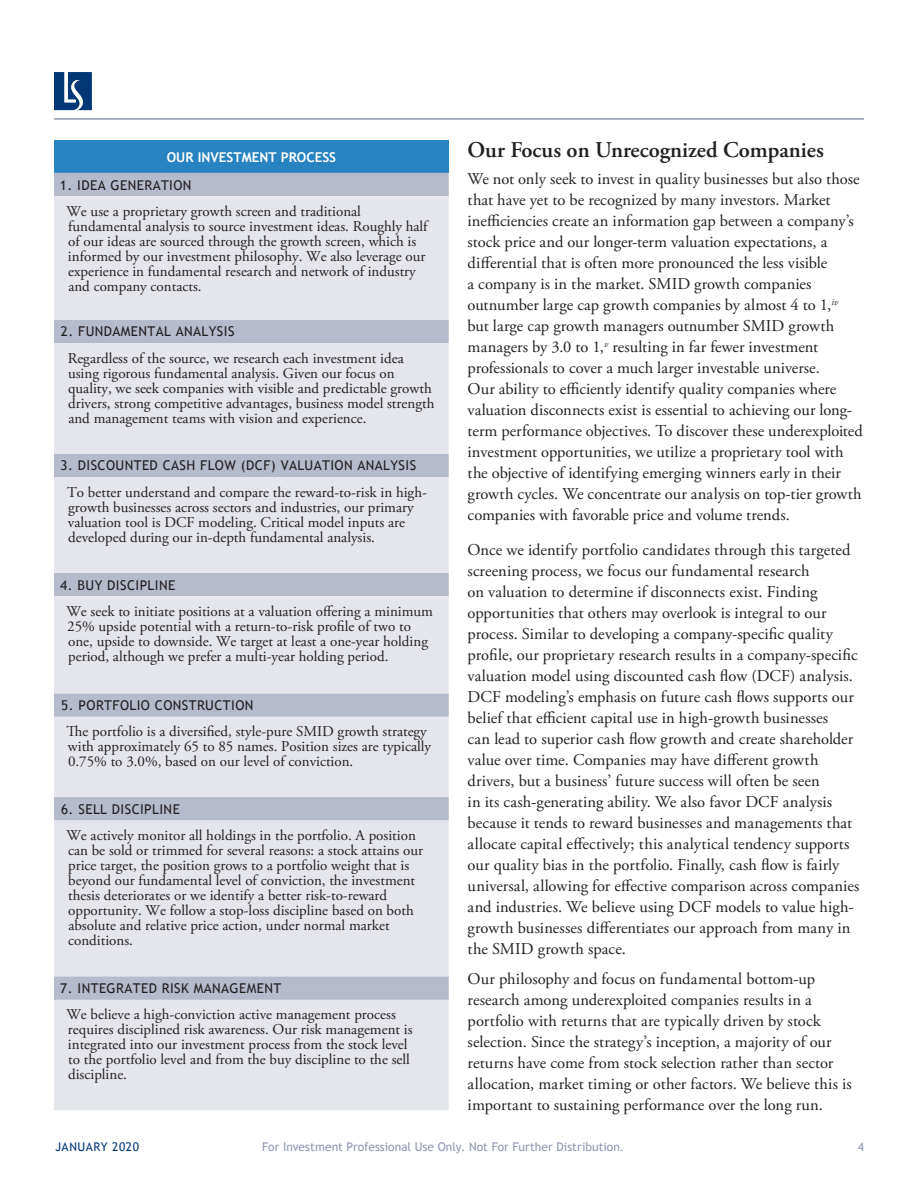
<style>
.page{position:relative;width:918px;height:1188px;background:#fff}
.page>*{position:absolute;margin:0;border:0;box-sizing:border-box;transform-origin:0 0}
.Section_Header{font:600 22.5px "Adobe Garamond Pro";color:#231f20}
.Body_Copy{font:16.5px/21px "Adobe Garamond Pro";letter-spacing:.005em;color:#231f20}
.Copy{font:15px/15px "Adobe Garamond Pro";color:#231f20}
.SubHead_Left_Align{font:13.5px "Trebuchet MS";letter-spacing:.03em;color:#231f20}
.Headers{font:700 13.5px "Trebuchet MS";color:#fff}
.t1{font:12px "Trebuchet MS";color:#8f98b1}
.t2{font:12px "Trebuchet MS";letter-spacing:.035em;color:#013775}
</style>
<div class="page">
<hr style="left:54px;top:118px;width:810px;height:2px;background:#8f98b1">
<svg style="left:54px;top:72px;width:38px;height:38px"></svg>
<div style="left:54px;top:140px;width:395px;height:33px;background:#2883c2"></div>
<div style="left:54px;top:173px;width:395px;height:23px;background:#b6bbcc"></div>
<svg style="left:54px;top:196px;width:395px;height:914px;background:#dddfe7"></svg>
<p class="Headers" style="left:167px;top:148px;width:171px">OUR INVESTMENT PROCESS</p>
<p class="SubHead_Left_Align" style="left:60px;top:176px;width:133px">1. IDEA GENERATION</p>
<p class="Copy" style="left:67px;top:204px;width:363px">We use a proprietary growth screen and traditional fundamental analysis to source investment ideas. Roughly half of our ideas are sourced through the growth screen, which is informed by our investment philosophy. We also leverage our experience in fundamental research and network of industry and company contacts.</p>
<p class="SubHead_Left_Align" style="left:61px;top:323px;width:175px">2. FUNDAMENTAL ANALYSIS</p>
<p class="Copy" style="left:68px;top:351px;width:368px">Regardless of the source, we research each investment idea using rigorous fundamental analysis. Given our focus on quality, we seek companies with visible and predictable growth drivers, strong competitive advantages, business model strength and management teams with vision and experience.</p>
<p class="SubHead_Left_Align" style="left:61px;top:457px;width:357px">3. DISCOUNTED CASH FLOW (DCF) VALUATION ANALYSIS</p>
<p class="Copy" style="left:67px;top:485px;width:361px">To better understand and compare the reward-to-risk in high&shy;growth businesses across sectors and industries, our primary valuation tool is DCF modeling. Critical model inputs are developed during our in-depth fundamental analysis.</p>
<p class="SubHead_Left_Align" style="left:60px;top:576px;width:117px">4. BUY DISCIPLINE</p>
<p class="Copy" style="left:67px;top:604px;width:368px">We seek to initiate positions at a valuation offering a minimum 25% upside potential with a return-to-risk profile of two to one, upside to downside. We target at least a one-year holding period, although we prefer a multi-year holding period.</p>
<p class="SubHead_Left_Align" style="left:61px;top:697px;width:194px">5. PORTFOLIO CONSTRUCTION</p>
<p class="Copy" style="left:67px;top:725px;width:366px">The portfolio is a diversified, style-pure SMID growth strategy with approximately 65 to 85 names. Position sizes are typically<br>0.75% to 3.0%, based on our level of conviction.</p>
<p class="SubHead_Left_Align" style="left:61px;top:800px;width:120px">6. SELL DISCIPLINE</p>
<p class="Copy" style="left:67px;top:828px;width:358px">We actively monitor all holdings in the portfolio. A position can be sold or trimmed for several reasons: a stock attains our price target, the position grows to a portfolio weight that is beyond our fundamental level of conviction, the investment thesis deteriorates or we identify a better risk-to-reward opportunity. We follow a stop-loss discipline based on both absolute and relative price action, under normal market conditions.</p>
<p class="SubHead_Left_Align" style="left:60px;top:980px;width:222px">7. INTEGRATED RISK MANAGEMENT</p>
<p class="Copy" style="left:67px;top:1008px;width:348px">We believe a high-conviction active management process requires disciplined risk awareness. Our risk management is integrated into our investment process from the stock level to the portfolio level and from the buy discipline to the sell discipline.</p>
<p class="Section_Header" style="left:468px;top:137px;width:358px">Our Focus on Unrecognized Companies</p>
<p class="Body_Copy" style="left:468px;top:169px;width:397px">We not only seek to invest in quality businesses but also those that have yet to be recognized by many investors. Market inefficiencies create an information gap between a company’s stock price and our longer-term valuation expectations, a differential that is often more pronounced the less visible<br>a company is in the market. SMID growth companies outnumber large cap growth companies by almost 4 to 1,<sup>iv </sup>but large cap growth managers outnumber SMID growth managers by 3.0 to 1,<sup>v</sup> resulting in far fewer investment professionals to cover a much larger investable universe.<br>Our ability to efficiently identify quality companies where valuation disconnects exist is essential to achieving our long&shy;term performance objectives. To discover these underexploited investment opportunities, we utilize a proprietary tool with the objective of identifying emerging winners early in their growth cycles. We concentrate our analysis on top-tier growth companies with favorable price and volume trends.</p>
<p class="Body_Copy" style="left:468px;top:540px;width:393px">Once we identify portfolio candidates through this targeted screening process, we focus our fundamental research<br>on valuation to determine if disconnects exist. Finding opportunities that others may overlook is integral to our process. Similar to developing a company-specific quality profile, our proprietary research results in a company-specific valuation model using discounted cash flow (DCF) analysis.<br>DCF modeling’s emphasis on future cash flows supports our belief that efficient capital use in high-growth businesses<br>can lead to superior cash flow growth and create shareholder value over time. Companies may have different growth drivers, but a business’ future success will often be seen<br>in its cash-generating ability. We also favor DCF analysis because it tends to reward businesses and managements that allocate capital effectively; this analytical tendency supports our quality bias in the portfolio. Finally, cash flow is fairly universal, allowing for effective comparison across companies and industries. We believe using DCF models to value high&shy;growth businesses differentiates our approach from many in the SMID growth space.</p>
<p class="Body_Copy" style="left:468px;top:968px;width:386px">Our philosophy and focus on fundamental bottom-up research among underexploited companies results in a portfolio with returns that are typically driven by stock selection. Since the strategy’s inception, a majority of our returns have come from stock selection rather than sector allocation, market timing or other factors. We believe this is important to sustaining performance over the long run.</p>
<p class="t2" style="left:56px;top:1140px;width:85px">JANUARY 2020</p>
<p class="t1" style="left:262px;top:1140px;width:364px">For Investment Professional Use Only. Not For Further Distribution.</p>
<p class="t1" style="left:858px;top:1140px;width:8px">4</p>
</div>
